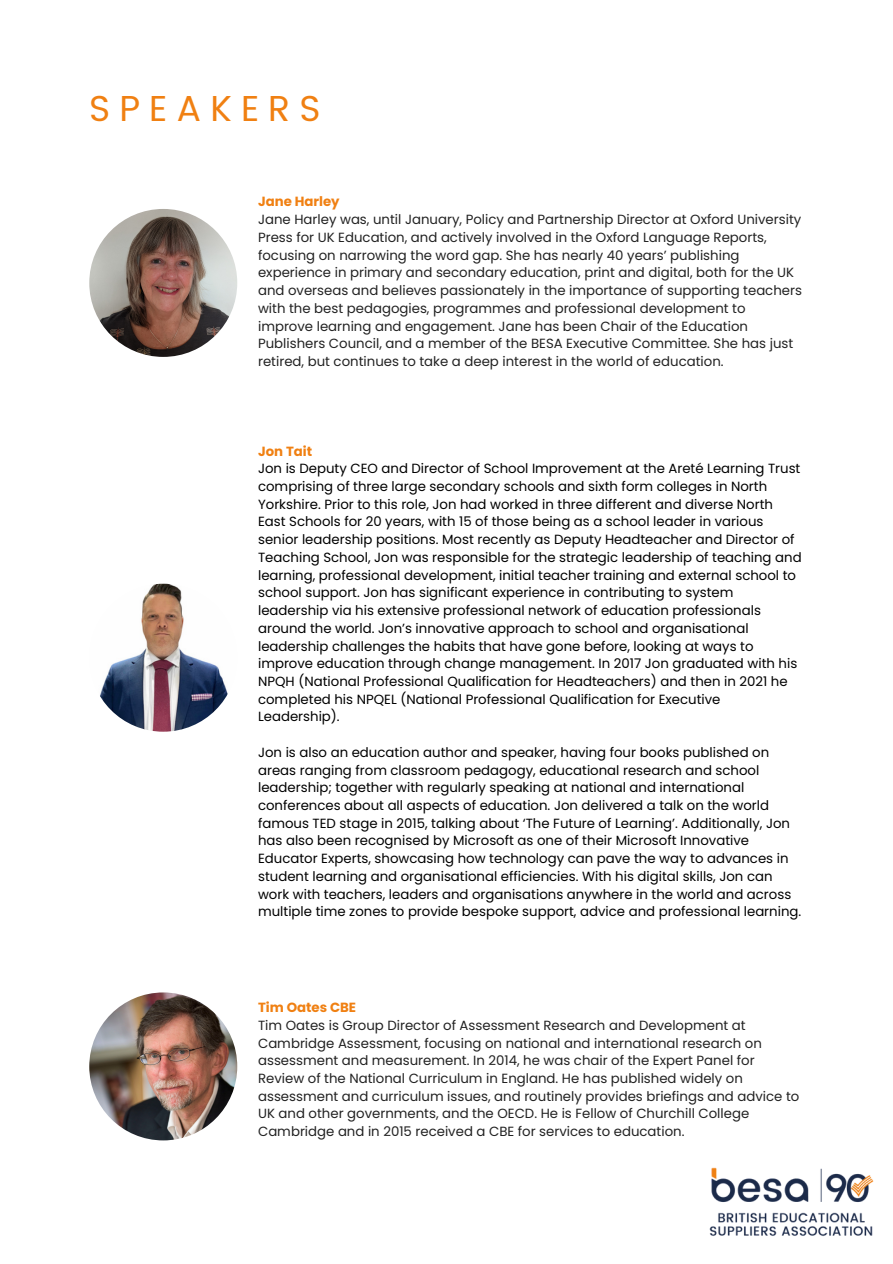
<style>
.page{position:relative;width:893px;height:1264px;background:#fff}
.page>*{position:absolute;margin:0;border:0;box-sizing:border-box;transform-origin:0 0}
.t1{font:36px "Poppins";letter-spacing:.25em;color:#f08012}
.t2{font:13.35px/17.7px "Poppins";color:#000}
.t3{font:13.35px/17.7px "Poppins";color:#222}
.t4{font:700 13.35px "Poppins";color:#f08012}
</style>
<div class="page">
<img style="left:709px;top:1167px;width:165px;height:69px">
<img style="left:89px;top:209px;width:148px;height:148px;border-radius:50%">
<img style="left:89px;top:583px;width:148px;height:148px;border-radius:50%">
<img style="left:89px;top:992px;width:148px;height:148px;border-radius:50%">
<h1 class="t1" style="left:89px;top:87px;width:233px">SPEAKERS</h1>
<p class="t4" style="left:258px;top:192px;width:83px">Jane Harley</p>
<p class="t3" style="left:258px;top:211px;width:545px">Jane Harley was, until January, Policy and Partnership Director at Oxford University Press for UK Education, and actively involved in the Oxford Language Reports, focusing on narrowing the word gap. She has nearly 40 years’ publishing experience in primary and secondary education, print and digital, both for the UK and overseas and believes passionately in the importance of supporting teachers with the best pedagogies, programmes and professional development to improve learning and engagement. Jane has been Chair of the Education Publishers Council, and a member of the BESA Executive Committee. She has just retired, but continues to take a deep interest in the world of education.</p>
<p class="t4" style="left:258px;top:441px;width:56px">Jon Tait</p>
<p class="t2" style="left:258px;top:460px;width:545px">Jon is Deputy CEO and Director of School Improvement at the Areté Learning Trust comprising of three large secondary schools and sixth form colleges in North Yorkshire. Prior to this role, Jon had worked in three different and diverse North East Schools for 20 years, with 15 of those being as a school leader in various senior leadership positions. Most recently as Deputy Headteacher and Director of Teaching School, Jon was responsible for the strategic leadership of teaching and learning, professional development, initial teacher training and external school to school support. Jon has significant experience in contributing to system leadership via his extensive professional network of education professionals around the world. Jon’s innovative approach to school and organisational leadership challenges the habits that have gone before, looking at ways to improve education through change management. In 2017 Jon graduated with his NPQH (National Professional Qualification for Headteachers) and then in 2021 he completed his NPQEL (National Professional Qualification for Executive Leadership).</p>
<p class="t2" style="left:258px;top:743px;width:544px">Jon is also an education author and speaker, having four books published on areas ranging from classroom pedagogy, educational research and school leadership; together with regularly speaking at national and international conferences about all aspects of education. Jon delivered a talk on the world famous TED stage in 2015, talking about ‘The Future of Learning’. Additionally, Jon has also been recognised by Microsoft as one of their Microsoft Innovative Educator Experts, showcasing how technology can pave the way to advances in student learning and organisational efficiencies. With his digital skills, Jon can work with teachers, leaders and organisations anywhere in the world and across multiple time zones to provide bespoke support, advice and professional learning.</p>
<p class="t4" style="left:258px;top:998px;width:99px">Tim Oates CBE</p>
<p class="t3" style="left:258px;top:1016px;width:543px">Tim Oates is Group Director of Assessment Research and Development at Cambridge Assessment, focusing on national and international research on assessment and measurement. In 2014, he was chair of the Expert Panel for Review of the National Curriculum in England. He has published widely on assessment and curriculum issues, and routinely provides briefings and advice to UK and other governments, and the OECD. He is Fellow of Churchill College Cambridge and in 2015 received a CBE for services to education.</p>
</div>
